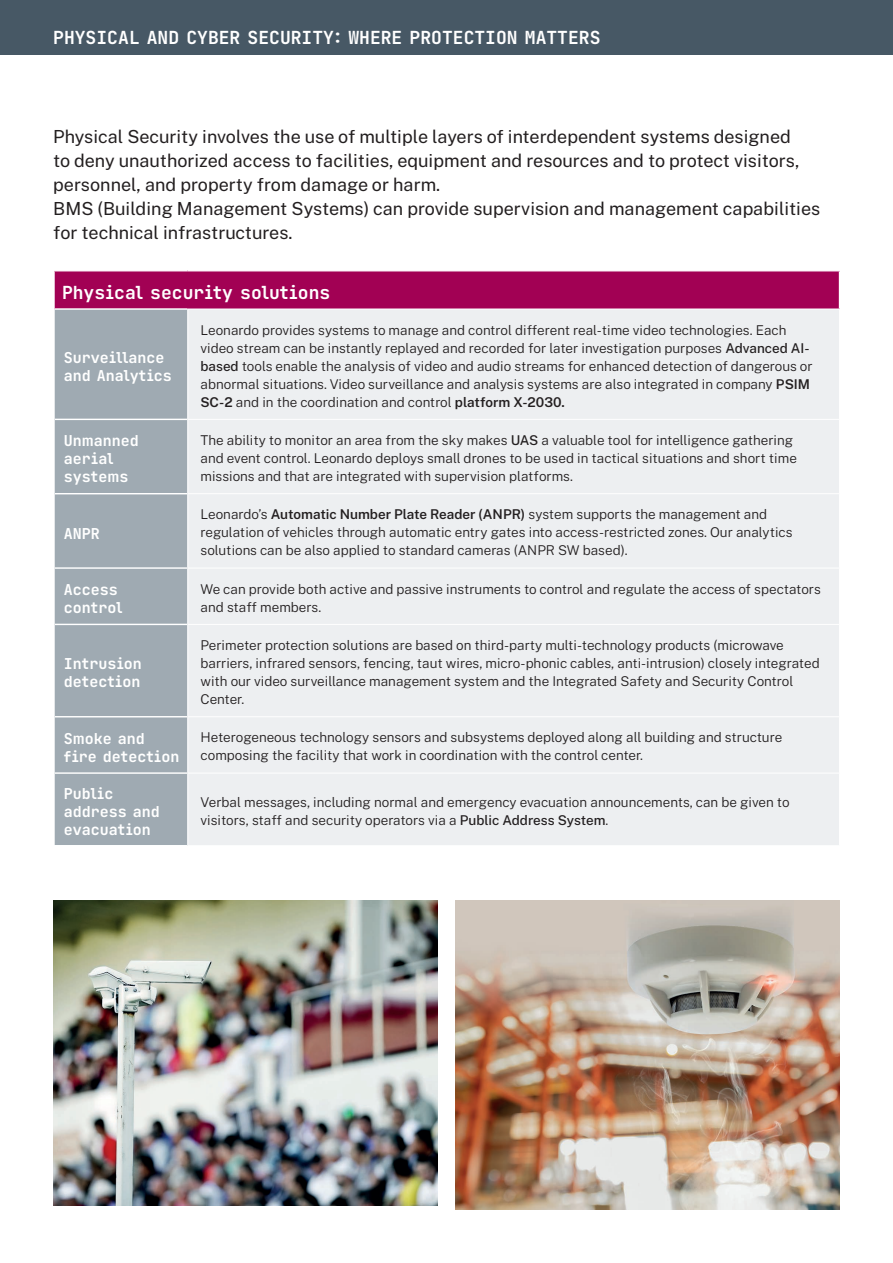
<style>
.page{position:relative;width:893px;height:1263px;background:#fff}
.page>*{position:absolute;margin:0;border:0;box-sizing:border-box;transform-origin:0 0}
.Testo_big_-_12_auto{font:18px/24px "Public Sans";color:#231f20}
.Titolo_1_-_12_auto{font:18px "Tekne LDO Variable";color:#fff}
.Titolo-1_Tabella_whi{font:15px/18px "Tekne LDO Variable";color:#fff}
.Testo_-_9_auto{font:300 13.5px/18px "Public Sans";color:#231f20}
.s1{font-weight:500}
.s2{font-weight:600}
</style>
<div class="page">
<div style="left:0;top:0;width:893px;height:54px;background:#475865"></div>
<div style="left:54px;top:271px;width:785px;height:38px;background:#a20154"></div>
<div style="left:55px;top:310px;width:132px;height:535px;background:#9faab2"></div>
<div style="left:188px;top:310px;width:651px;height:535px;background:#edeff1"></div>
<hr style="left:53px;top:271px;width:2px;height:38px;background:#fff">
<hr style="left:55px;top:493px;width:132px;height:1px;background:#fff">
<hr style="left:55px;top:308px;width:132px;height:2px;background:#fff">
<hr style="left:55px;top:567px;width:132px;height:2px;background:#fff">
<hr style="left:55px;top:419px;width:132px;height:1px;background:#fff">
<hr style="left:55px;top:624px;width:132px;height:1px;background:#fff">
<hr style="left:55px;top:716px;width:132px;height:1px;background:#fff">
<hr style="left:55px;top:772px;width:132px;height:2px;background:#fff">
<hr style="left:187px;top:419px;width:653px;height:1px;background:#fff">
<hr style="left:187px;top:493px;width:653px;height:1px;background:#fff">
<hr style="left:187px;top:568px;width:653px;height:1px;background:#fff">
<hr style="left:187px;top:624px;width:653px;height:1px;background:#fff">
<hr style="left:187px;top:716px;width:653px;height:1px;background:#fff">
<hr style="left:187px;top:773px;width:653px;height:1px;background:#fff">
<img style="left:54px;top:900px;width:383px;height:306px">
<img style="left:456px;top:900px;width:383px;height:309px">
<p class="Titolo_1_-_12_auto" style="left:53px;top:24px;width:549px">PHYSICAL AND CYBER SECURITY: WHERE PROTECTION MATTERS</p>
<p class="Testo_big_-_12_auto" style="left:53px;top:123px;width:748px">Physical Security involves the use of multiple layers of interdependent systems designed to deny unauthorized access to facilities, equipment and resources and to protect visitors, personnel, and property from damage or harm.</p>
<p class="Testo_big_-_12_auto" style="left:53px;top:195px;width:769px">BMS (Building Management Systems) can provide supervision and management capabilities for technical infrastructures.</p>
<p class="Titolo_1_-_12_auto" style="left:62px;top:279px;width:270px">Physical security solutions</p>
<p class="Titolo-1_Tabella_whi" style="left:64px;top:348px;width:102px">Surveillance</p>
<p class="Titolo-1_Tabella_whi" style="left:64px;top:366px;width:109px">and Analytics</p>
<p class="Titolo-1_Tabella_whi" style="left:64px;top:432px;width:76px">Unmanned aerial</p>
<p class="Titolo-1_Tabella_whi" style="left:64px;top:468px;width:66px">systems</p>
<p class="Titolo-1_Tabella_whi" style="left:64px;top:524px;width:37px">ANPR</p>
<p class="Titolo-1_Tabella_whi" style="left:64px;top:580px;width:55px">Access</p>
<p class="Titolo-1_Tabella_whi" style="left:64px;top:598px;width:60px">control</p>
<p class="Titolo-1_Tabella_whi" style="left:64px;top:655px;width:79px">Intrusion</p>
<p class="Titolo-1_Tabella_whi" style="left:64px;top:673px;width:78px">detection</p>
<p class="Testo_-_9_auto" style="left:201px;top:320px;width:613px">Leonardo provides systems to manage and control different real-time video technologies. Each video stream can be instantly replayed and recorded for later investigation purposes <span class="s1">Advanced AI&shy;based</span> tools enable the analysis of video and audio streams for enhanced detection of dangerous or abnormal situations. Video surveillance and analysis systems are also integrated in company <span class="s2">PSIM SC-2</span> and in the coordination and control <span class="s2">platform X-2030.</span></p>
<p class="Testo_-_9_auto" style="left:201px;top:430px;width:598px">The ability to monitor an area from the sky makes <span class="s1">UAS</span> a valuable tool for intelligence gathering and event control. Leonardo deploys small drones to be used in tactical situations and short time missions and that are integrated with supervision platforms.</p>
<p class="Testo_-_9_auto" style="left:201px;top:505px;width:594px">Leonardo’s <span class="s2">Automatic Number Plate Reader (ANPR)</span> system supports the management and regulation of vehicles through automatic entry gates into access-restricted zones. Our analytics solutions can be also applied to standard cameras (ANPR SW based).</p>
<p class="Testo_-_9_auto" style="left:201px;top:579px;width:622px">We can provide both active and passive instruments to control and regulate the access of spectators and staff members.</p>
<p class="Testo_-_9_auto" style="left:201px;top:635px;width:621px">Perimeter protection solutions are based on third-party multi-technology products (microwave barriers, infrared sensors, fencing, taut wires, micro-phonic cables, anti-intrusion) closely integrated with our video surveillance management system and the Integrated Safety and Security Control Center.</p>
<p class="Titolo-1_Tabella_whi" style="left:64px;top:729px;width:117px">Smoke and fire detection</p>
<p class="Testo_-_9_auto" style="left:201px;top:728px;width:583px">Heterogeneous technology sensors and subsystems deployed along all building and structure composing the facility that work in coordination with the control center.</p>
<p class="Titolo-1_Tabella_whi" style="left:64px;top:785px;width:51px">Public</p>
<p class="Titolo-1_Tabella_whi" style="left:64px;top:803px;width:97px">address and</p>
<p class="Titolo-1_Tabella_whi" style="left:64px;top:821px;width:88px">evacuation</p>
<p class="Testo_-_9_auto" style="left:201px;top:792px;width:591px">Verbal messages, including normal and emergency evacuation announcements, can be given to visitors, staff and security operators via a <span class="s1">Public Address System</span>.</p>
</div>
